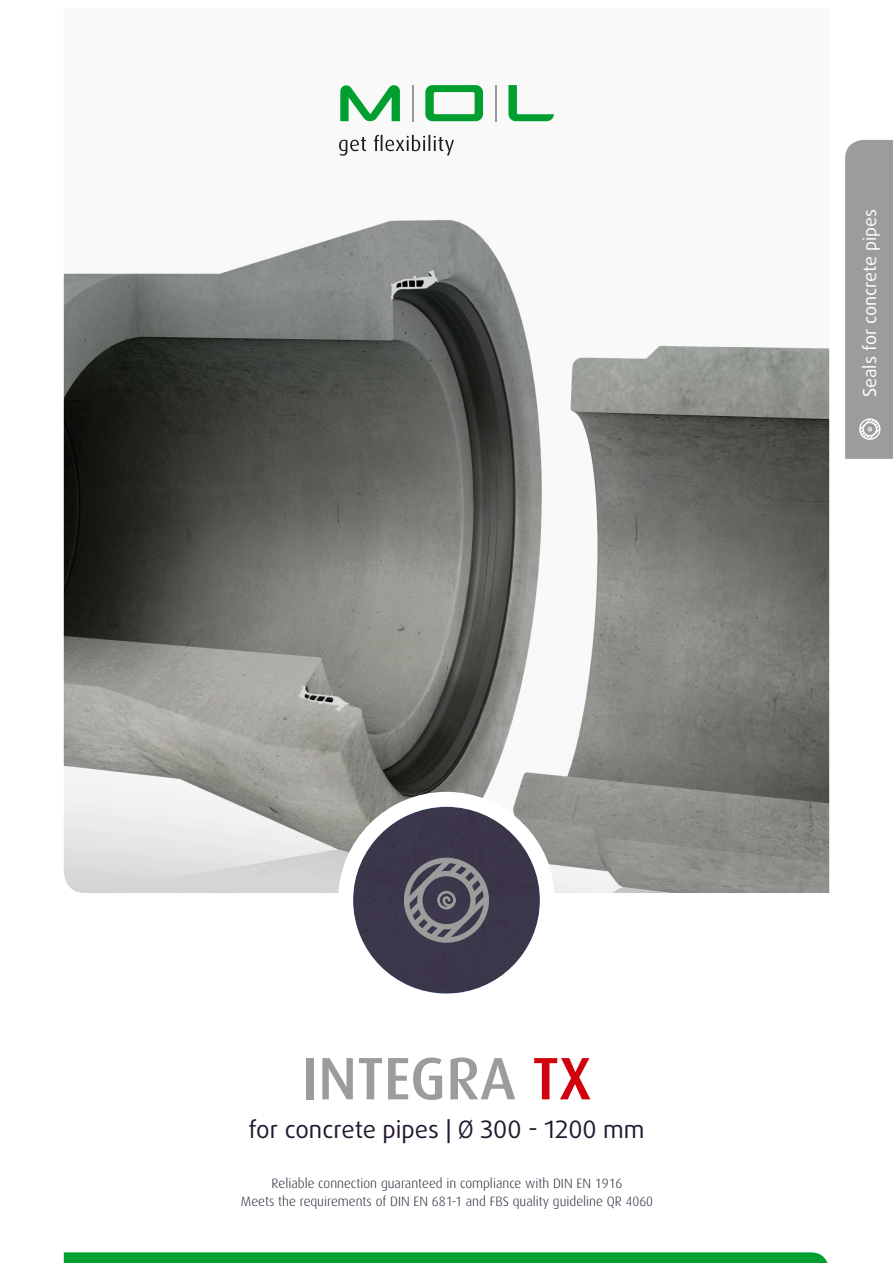
<style>
.page{position:relative;width:893px;height:1263px;background:#fff}
.page>*{position:absolute;margin:0;border:0;box-sizing:border-box;transform-origin:0 0}
.Fließtext{font:500 60px "Dax";color:#9d9c9d}
.Fließtext-2{font:24px "Daxline Pro";color:#22192e}
.t1{font:18px "Daxline Pro";color:#fff}
.t2{font:300 13.5px "Dax";color:#22192e}
.s1{color:#d1010e}
</style>
<div class="page">
<img style="left:64px;top:92px;width:765px;height:801px">
<svg style="left:339px;top:135px;width:115px;height:21px"></svg>
<svg style="left:340px;top:85px;width:60px;height:36px"></svg>
<svg style="left:508px;top:85px;width:46px;height:36px"></svg>
<svg style="left:425px;top:85px;width:58px;height:36px"></svg>
<hr style="left:412px;top:85px;width:2px;height:36px;background:#98989c">
<hr style="left:495px;top:85px;width:2px;height:36px;background:#98989c">
<svg style="left:64px;top:1252px;width:764px;height:11px;background:#09a237"></svg>
<svg style="left:346px;top:799px;width:201px;height:202px"></svg>
<div style="left:353px;top:807px;width:187px;height:186px;background:#3c364b;border-radius:93px"></div>
<div style="left:338px;top:792px;width:217px;height:216px;border:15px solid #fff;border-radius:50%"></div>
<svg style="left:404px;top:857px;width:85px;height:86px;background:#65616d"></svg>
<svg style="left:845px;top:140px;width:48px;height:319px;background:#9f9e9f"></svg>
<h3 class="t1" style="left:858px;top:397px;width:191px;rotate:-90deg">Seals for concrete pipes</h3>
<p class="Fließtext" style="left:302px;top:1045px;width:291px">INTEGRA <span class="s1">TX</span></p>
<p class="Fließtext-2" style="left:248px;top:1114px;width:398px">for concrete pipes | Ø 300 - 1200 mm</p>
<p class="t2" style="left:272px;top:1176px;width:352px">Reliable connection guaranteed in compliance with DIN EN 1916</p>
<p class="t2" style="left:241px;top:1194px;width:414px">Meets the requirements of DIN EN 681-1 and FBS quality guideline QR 4060</p>
</div>
